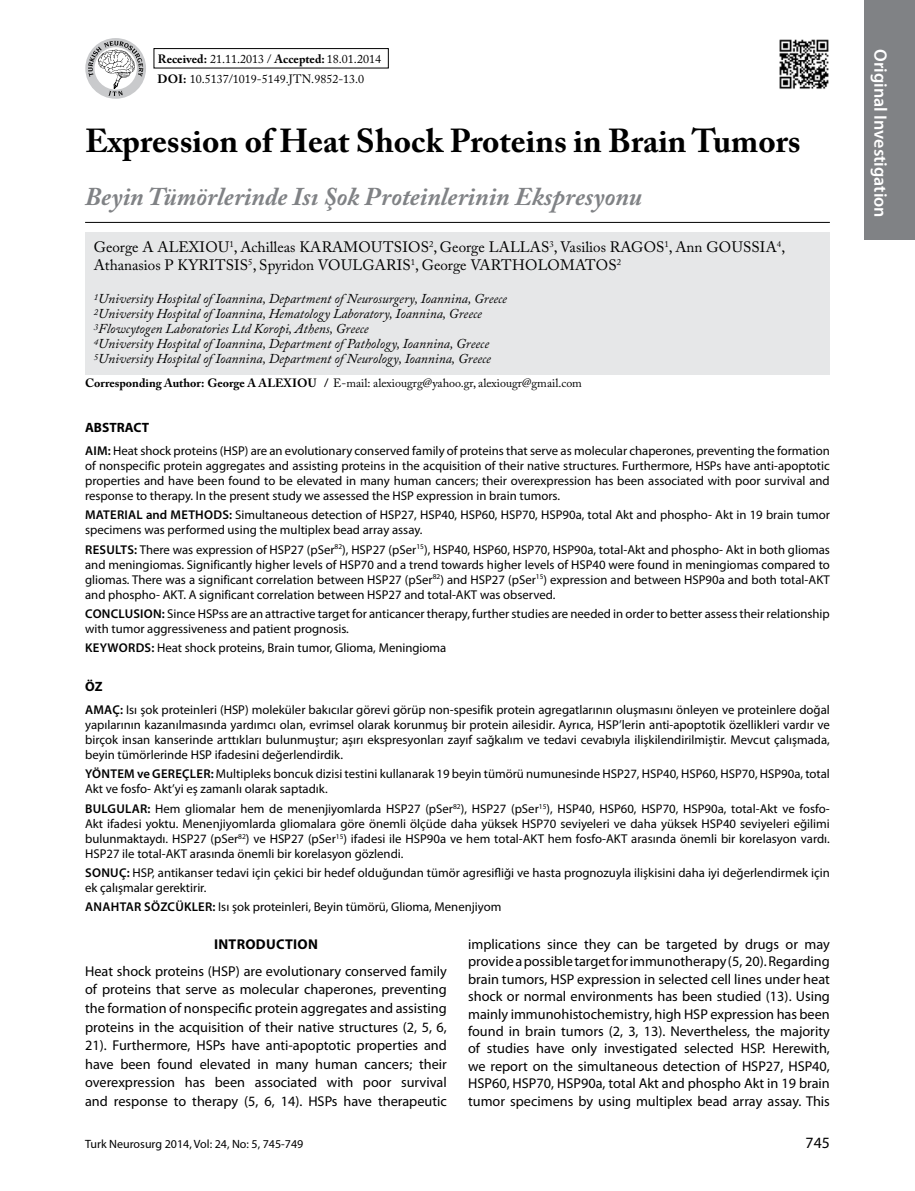
<style>
.page{position:relative;width:915px;height:1191px;background:#fff}
.page>*{position:absolute;margin:0;border:0;box-sizing:border-box;transform-origin:0 0}
.t1{font:700 33px "Adobe Caslon Pro";color:#000}
.t2{font:italic 700 25.5px "Adobe Caslon Pro";color:#808285}
.t3{font:600 18px "Myriad Pro";color:#fff}
.t4{font:15.75px "Myriad Pro";color:#000}
.t5{font:15px "Adobe Caslon Pro";color:#000}
.t6{font:14.25px/17.4px "Myriad Pro";color:#000;text-align:justify}
.t7{font:700 14.25px "Myriad Pro";color:#000}
.t8{font:italic 13.5px/15px "Adobe Caslon Pro";color:#000}
.t9{font:700 13.5px "Myriad Pro";color:#000}
.t10{font:12.75px/15px "Myriad Pro";color:#000;text-align:justify}
.t11{font:600 12.75px "Myriad Pro";color:#000}
.t12{font:12px/20.2px "Adobe Caslon Pro";color:#000}
.t13{font:12px "Myriad Pro";color:#000}
.t14{font:700 12px "Adobe Caslon Pro";color:#000}
.t15{font:8.7px "Adobe Caslon Pro";color:#000}
.s1{font-weight:700}
.s2{font-size:15px}
.s3{font-weight:600}
</style>
<div class="page">
<div style="left:863px;top:0;width:51px;height:240px;background:#808285"></div>
<div style="left:153px;top:48px;width:235px;height:20px;border:1px solid #000"></div>
<svg style="left:85px;top:38px;width:61px;height:61px"></svg>
<svg style="left:88px;top:41px;width:55px;height:55px"></svg>
<hr style="left:85px;top:222px;width:744px;height:1px;background:#000">
<div style="left:85px;top:232px;width:744px;height:143px;background:#e6e7e8"></div>
<img style="left:779px;top:39px;width:50px;height:50px">
<p class="t12" style="left:158px;top:48px;width:225px"><span class="s1">Received:</span> 21.11.2013 / <span class="s1">Accepted:</span> 18.01.2014<br><span class="s1">DOI:</span> 10.5137/1019-5149.JTN.9852-13.0</p>
<h1 class="t1" style="left:85px;top:121px;width:716px">Expression of Heat Shock Proteins in Brain Tumors</h1>
<h2 class="t2" style="left:85px;top:181px;width:558px">Beyin Tümörlerinde Isı Şok Proteinlerinin Ekspresyonu</h2>
<p class="t5" style="left:94px;top:238px;width:96px">George A Alexıou</p>
<p class="t5" style="left:229px;top:238px;width:82px"><sup>1</sup>, Achilleas Karamoutsıos</p>
<p class="t5" style="left:429px;top:238px;width:289px"><sup>2</sup>, George Lallas <sup>3</sup>, Vasilios Ragos <sup>1</sup>, Ann Goussıa</p>
<p class="t15" style="left:776px;top:239px;width:10px">4<span class="s2">,</span></p>
<p class="t5" style="left:94px;top:256px;width:94px">Athanasios P Kyrıtsıs</p>
<p class="t5" style="left:248px;top:256px;width:137px"><sup>5</sup>, Spyridon Voulgarıs</p>
<p class="t5" style="left:411px;top:256px;width:81px"><sup>1</sup>, George Vart</p>
<p class="t5" style="left:512px;top:256px;width:48px">holomatos</p>
<p class="t15" style="left:616px;top:257px;width:6px">2</p>
<p class="t8" style="left:94px;top:291px;width:414px"><sup>1</sup>University Hospital of Ioannina, Department of Neurosurgery, Ioannina, Greece <sup>2</sup>University Hospital of Ioannina, Hematology Laboratory, Ioannina, Greece <sup>3</sup>Flowcytogen Laboratories Ltd Koropi, Athens, Greece<br><sup>4</sup>University Hospital of Ioannina, Department of Pathology, Ioannina, Greece <sup>5</sup>University Hospital of Ioannina, Department of Neurology, Ioannina, Greece</p>
<p class="t14" style="left:85px;top:375px;width:216px">Corresponding Author: George A Alexıou</p>
<p class="t12" style="left:324px;top:372px;width:259px"><span class="s1">/</span> E-mail: alexiougrg@yahoo.gr, alexiougr@gmail.com</p>
<p class="t9" style="left:85px;top:418px;width:65px">ABSTRACT</p>
<p class="t10" style="left:85px;top:443px;width:746px"><span class="s3">AIM:</span> Heat shock proteins (HSP) are an evolutionary conserved family of proteins that serve as molecular chaperones, preventing the formation of nonspecific protein aggregates and assisting proteins in the acquisition of their native structures. Furthermore, HSPs have anti-apoptotic properties and have been found to be elevated in many human cancers; their overexpression has been associated with poor survival and response to therapy. In the present study we assessed the HSP expression in brain tumors.</p>
<p class="t11" style="left:85px;top:507px;width:9px">MATER</p>
<p class="t11" style="left:125px;top:507px;width:55px">IAL AND METH</p>
<p class="t10" style="left:85px;top:507px;width:746px;text-indent:119px"><span class="s3">ODS:</span> Simultaneous detection of HSP27, HSP40, HSP60, HSP70, HSP90a, total Akt and phospho- Akt in 19 brain tumor specimens was performed using the multiplex bead array assay.</p>
<p class="t10" style="left:85px;top:541px;width:746px"><span class="s3">RESULTS:</span> There was expression of HSP27 (pSer<sup>82</sup>), HSP27 (pSer<sup>15</sup>), HSP40, HSP60, HSP70, HSP90a, total-Akt and phospho- Akt in both gliomas and meningiomas. Significantly higher levels of HSP70 and a trend towards higher levels of HSP40 were found in meningiomas compared to gliomas. There was a significant correlation between HSP27 (pSer<sup>82</sup>) and HSP27 (pSer<sup>15</sup>) expression and between HSP90a and both total-AKT and phospho- AKT. A significant correlation between HSP27 and total-AKT was observed.</p>
<p class="t10" style="left:85px;top:606px;width:746px"><span class="s3">CONCLUSION:</span> Since HSPss are an attractive target for anticancer therapy, further studies are needed in order to better assess their relationship with tumor aggressiveness and patient prognosis.</p>
<p class="t10" style="left:85px;top:640px;width:362px"><span class="s3">KEYWORDS:</span> Heat shock proteins, Brain tumor, Glioma, Meningioma</p>
<p class="t9" style="left:85px;top:677px;width:19px">ÖZ</p>
<p class="t10" style="left:85px;top:702px;width:746px"><span class="s3">AMAÇ:</span> Isı şok proteinleri (HSP) moleküler bakıcılar görevi görüp non-spesifik protein agregatlarının oluşmasını önleyen ve proteinlere doğal yapılarının kazanılmasında yardımcı olan, evrimsel olarak korunmuş bir protein ailesidir. Ayrıca, HSP’lerin anti-apoptotik özellikleri vardır ve birçok insan kanserinde arttıkları bulunmuştur; aşırı ekspresyonları zayıf sağkalım ve tedavi cevabıyla ilişkilendirilmiştir. Mevcut çalışmada, beyin tümörlerinde HSP ifadesini değerlendirdik.</p>
<p class="t10" style="left:85px;top:766px;width:746px"><span class="s3">YÖNTEM VE GEREÇLER:</span> Multipleks boncuk dizisi testini kullanarak 19 beyin tümörü numunesinde HSP27, HSP40, HSP60, HSP70, HSP90a, total<br>Akt ve fosfo- Akt’yi eş zamanlı olarak saptadık.</p>
<p class="t10" style="left:85px;top:800px;width:746px"><span class="s3">BU LGU LAR:</span> Hem gliomalar hem de menenjiyomlarda HSP27 (pSer<sup>82</sup>), HSP27 (pSer<sup>15</sup>), HSP40, HSP60, HSP70, HSP90a, total-Akt ve fosfo-Akt ifadesi yoktu. Menenjiyomlarda gliomalara göre önemli ölçüde daha yüksek HSP70 seviyeleri ve daha yüksek HSP40 seviyeleri eğilimi bulunmaktaydı. HSP27 (pSer<sup>82</sup>) ve HSP27 (pSer<sup>15</sup>) ifadesi ile HSP90a ve hem total-AKT hem fosfo-AKT arasında önemli bir korelasyon vardı.<br>HSP27 ile total-AKT arasında önemli bir korelasyon gözlendi.</p>
<p class="t10" style="left:85px;top:865px;width:746px"><span class="s3">SONUÇ:</span> HSP, antikanser tedavi için çekici bir hedef olduğundan tümör agresifliği ve hasta prognozuyla ilişkisini daha iyi değerlendirmek için ek çalışmalar gerektirir.</p>
<p class="t10" style="left:85px;top:899px;width:417px"><span class="s3">ANAHTAR SÖZCÜKLER:</span> Isı şok proteinleri, Beyin tümörü, Glioma, Menenjiyom</p>
<p class="t7" style="left:214px;top:934px;width:15px">INTRODUCTION</p>
<p class="t6" style="left:85px;top:961px;width:363px;line-height:18.6px">Heat shock proteins (HSP) are evolutionary conserved family of proteins that serve as molecular chaperones, preventing the formation of nonspecific protein aggregates and assisting proteins in the acquisition of their native structures (2, 5, 6, 21). Furthermore, HSPs have anti-apoptotic properties and have been found elevated in many human cancers; their overexpression has been associated with poor survival and response to therapy (5, 6, 14). HSPs have therapeutic</p>
<p class="t6" style="left:468px;top:935px;width:363px">implications since they can be targeted by drugs or may provide a possible target for immunotherapy (5, 20). Regarding brain tumors, HSP expression in selected cell lines under heat shock or normal environments has been studied (13). Using mainly immunohistochemistry, high HSP expression has been found in brain tumors (2, 3, 13). Nevertheless, the majority of studies have only investigated selected HSP. Herewith, we report on the simultaneous detection of HSP27, HSP40, HSP60, HSP70, HSP90a, total Akt and phospho Akt in 19 brain tumor specimens by using multiplex bead array assay. This</p>
<p class="t13" style="left:85px;top:1137px;width:220px">Turk Neurosurg 2014, Vol: 24, No: 5, 745-749</p>
<p class="t4" style="left:805px;top:1133px;width:26px">745</p>
<h3 class="t3" style="left:891px;top:49px;width:170px;rotate:90deg">ORIGINAL INVESTIGATION</h3>
</div>
